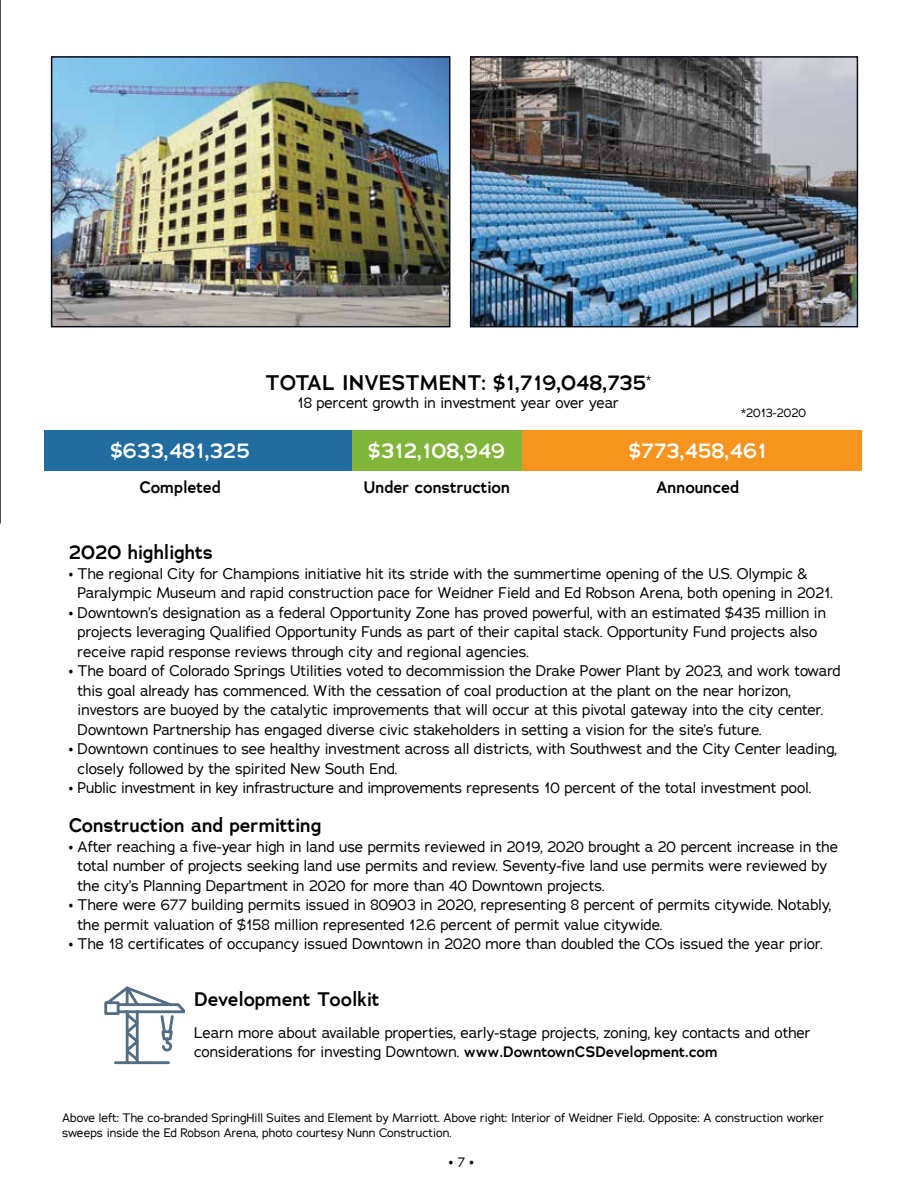
<style>
.page{position:relative;width:918px;height:1188px;background:#fff}
.page>*{position:absolute;margin:0;border:0;box-sizing:border-box;transform-origin:0 0}
.t1{font:600 21px "Adrianna";color:#fff}
.t2{font:600 21px "Adrianna";color:#000}
.t3{font:600 19.5px "Adrianna";color:#000}
.t4{font:600 16.5px "Adrianna";color:#000}
.t5{font:15px/19.5px "Adrianna";color:#000}
.t6{font:12px/14.4px "Adrianna";color:#000}
.s1{font-weight:600}
.s2{font-size:13.5px}
</style>
<div class="page">
<div style="left:44px;top:430px;width:308px;height:41px;background:#216da0"></div>
<div style="left:518px;top:430px;width:344px;height:41px;background:#f7941e"></div>
<div style="left:352px;top:430px;width:170px;height:41px;background:#80b539"></div>
<svg style="left:104px;top:986px;width:81px;height:79px"></svg>
<img style="left:54px;top:59px;width:393px;height:265px">
<div style="left:51px;top:56px;width:399px;height:271px;border:2px solid #0a0e18"></div>
<svg style="left:0;top:0;width:1px;height:523px"></svg>
<img style="left:473px;top:59px;width:382px;height:265px">
<div style="left:470px;top:56px;width:388px;height:271px;border:2px solid #0a0e18"></div>
<h1 class="t2" style="left:265px;top:369px;width:388px">TOTAL INVESTMENT: $1,719,048,735<sup>*</sup></h1>
<p class="t5" style="left:297px;top:392px;width:323px">18 percent growth in investment year over year</p>
<p class="t6" style="left:741px;top:405px;width:67px">*2013-2020</p>
<h1 class="t1" style="left:111px;top:438px;width:141px">$633,481,325</h1>
<h1 class="t1" style="left:368px;top:438px;width:138px">$312,108,949</h1>
<h1 class="t1" style="left:629px;top:438px;width:139px">$773,458,461</h1>
<p class="t4" style="left:140px;top:476px;width:83px">Completed</p>
<p class="t4" style="left:363px;top:476px;width:148px">Under construction</p>
<p class="t4" style="left:656px;top:476px;width:85px">Announced</p>
<h2 class="t3" style="left:69px;top:540px;width:146px">2020 highlights</h2>
<p class="t5" style="left:78px;top:563px;width:757px;text-indent:-9px">• The regional City for Champions initiative hit its stride with the summertime opening of the U.S. Olympic &amp;<br>Paralympic Museum and rapid construction pace for Weidner Field and Ed Robson Arena, both opening in 2021.</p>
<p class="t5" style="left:78px;top:602px;width:750px;text-indent:-9px">• Downtown’s designation as a federal Opportunity Zone has proved powerful, with an estimated $435 million in projects leveraging Qualified Opportunity Funds as part of their capital stack. Opportunity Fund projects also receive rapid response reviews through city and regional agencies.</p>
<p class="t5" style="left:78px;top:661px;width:765px;text-indent:-9px">• The board of Colorado Springs Utilities voted to decommission the Drake Power Plant by 2023, and work toward this goal already has commenced. With the cessation of coal production at the plant on the near horizon, investors are buoyed by the catalytic improvements that will occur at this pivotal gateway into the city center.<br>Downtown Partnership has engaged diverse civic stakeholders in setting a vision for the site’s future.</p>
<p class="t5" style="left:78px;top:739px;width:761px;text-indent:-9px">• Downtown continues to see healthy investment across all districts, with Southwest and the City Center leading, closely followed by the spirited New South End.</p>
<p class="t5" style="left:69px;top:778px;width:744px">• Public investment in key infrastructure and improvements represents 10 percent of the total investment pool.</p>
<h2 class="t3" style="left:69px;top:813px;width:254px">Construction and permitting</h2>
<p class="t5" style="left:78px;top:836px;width:762px;text-indent:-9px">• After reaching a five-year high in land use permits reviewed in 2019, 2020 brought a 20 percent increase in the total number of projects seeking land use permits and review. Seventy-five land use permits were reviewed by the city’s Planning Department in 2020 for more than 40 Downtown projects.</p>
<p class="t5" style="left:78px;top:895px;width:755px;text-indent:-9px">• There were 677 building permits issued in 80903 in 2020, representing 8 percent of permits citywide. Notably, the permit valuation of $158 million represented 12.6 percent of permit value citywide.</p>
<p class="t5" style="left:69px;top:934px;width:756px">• The 18 certificates of occupancy issued Downtown in 2020 more than doubled the COs issued the year prior.</p>
<h2 class="t3" style="left:194px;top:987px;width:187px">Development Toolkit</h2>
<p class="t5" style="left:194px;top:1022px;width:618px">Learn more about available properties, early-stage projects, zoning, key contacts and other considerations for investing Downtown. <span class="s1">www.DowntownCSDevelopment.com</span></p>
<p class="t6" style="left:62px;top:1111px;width:763px">Above left: The co-branded SpringHill Suites and Element by Marriott. Above right: Interior of Weidner Field. Opposite: A construction worker sweeps inside the Ed Robson Arena, photo courtesy Nunn Construction.</p>
<p class="t5" style="left:449px;top:1151px;width:27px">• <span class="s2">7</span> •</p>
</div>
